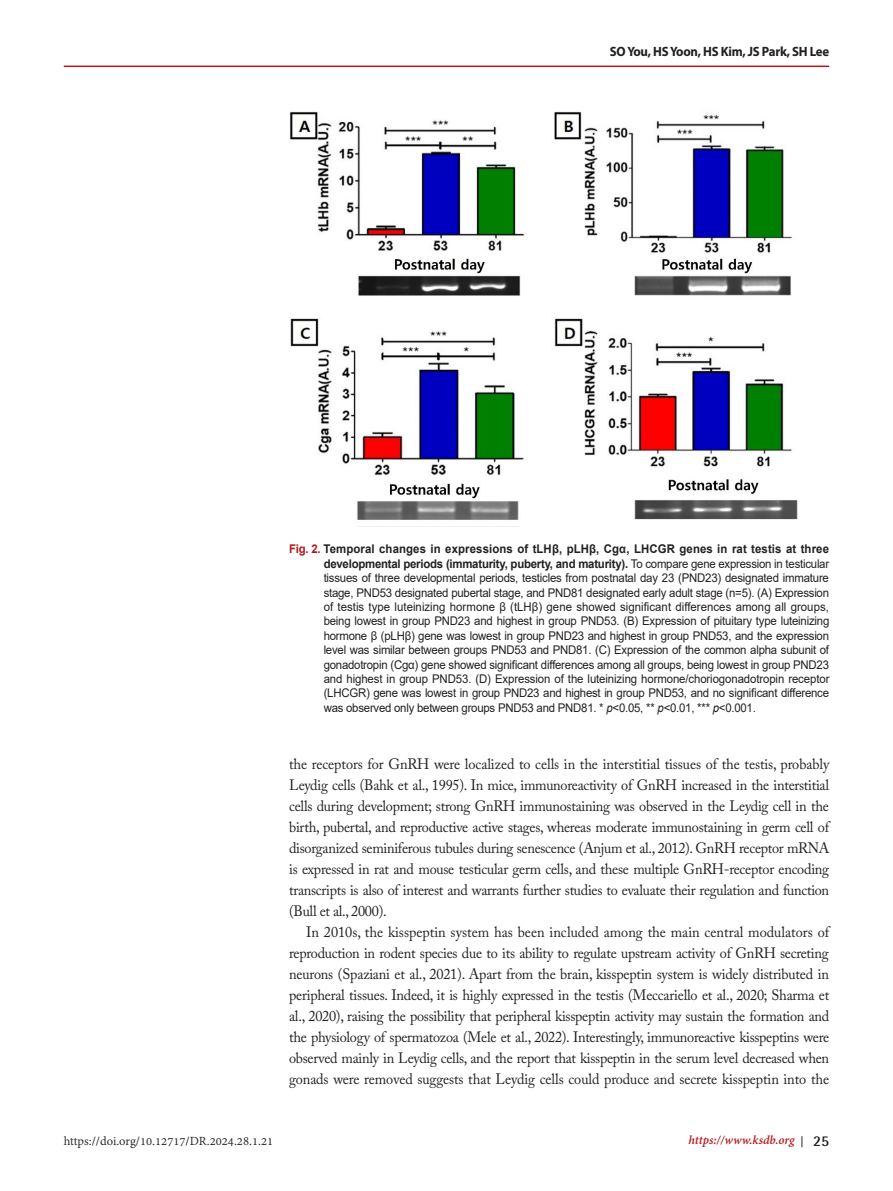
<style>
.page{position:relative;width:893px;height:1191px;background:#fff}
.page>*{position:absolute;margin:0;border:0;box-sizing:border-box;transform-origin:0 0}
.main_text_author_con{font:15px/21px "Adobe Caslon Pro";letter-spacing:-.015em;color:#231f20;text-align:justify;scale:.95 1}
.t1{font:13.5px "Adobe Devanagari";color:#231f20}
.t2{font:700 13.5px "Myriad Pro";letter-spacing:-.02em;color:#231f20;scale:.95 1}
.t3{font:italic 700 13.5px "Adobe Devanagari";color:#b4181d}
.table_title{font:12px/14.4px "Arial";letter-spacing:-.02em;color:#231f20;text-align:justify;scale:.95 1}
.s1{font-weight:700;color:#b4181d}
.s2{font-weight:700}
.s3{font-style:italic}
.s4{font-family:"Century Gothic";font-style:normal;font-size:12px;color:#231f20}
.s5{font-family:"Rotis Semi Sans Std";font-style:normal;font-size:15px;color:#231f20}
</style>
<div class="page">
<hr style="left:64px;top:66px;width:765px;height:1px;background:#b4181d">
<img style="left:289px;top:111px;width:509px;height:409px">
<p class="t2" style="left:610px;top:43px;width:232px">SO You, HS Yoon, HS Kim, JS Park, SH Lee</p>
<p class="table_title" style="left:324px;top:542px;width:534px;text-indent:-35px"><span class="s1">Fig. 2.</span> <span class="s2">Temporal changes in expressions of tLHβ, pLHβ, Cgα, LHCGR genes in rat testis at three developmental periods (immaturity, puberty, and maturity).</span> To compare gene expression in testicular tissues of three developmental periods, testicles from postnatal day 23 (PND23) designated immature stage, PND53 designated pubertal stage, and PND81 designated early adult stage (n=5). (A) Expression of testis type luteinizing hormone β (tLHβ) gene showed significant differences among all groups, being lowest in group PND23 and highest in group PND53. (B) Expression of pituitary type luteinizing hormone β (pLHβ) gene was lowest in group PND23 and highest in group PND53, and the expression level was similar between groups PND53 and PND81. (C) Expression of the common alpha subunit of gonadotropin (Cgα) gene showed significant differences among all groups, being lowest in group PND23 and highest in group PND53. (D) Expression of the luteinizing hormone/choriogonadotropin receptor (LHCGR) gene was lowest in group PND23 and highest in group PND53, and no significant difference was observed only between groups PND53 and PND81. * <span class="s3">p</span>&lt;0.05, ** <span class="s3">p</span>&lt;0.01, *** <span class="s3">p</span>&lt;0.001.</p>
<p class="main_text_author_con" style="left:289px;top:753px;width:570px">the receptors for GnRH were localized to cells in the interstitial tissues of the testis, probably Leydig cells (Bahk et al., 1995). In mice, immunoreactivity of GnRH increased in the interstitial cells during development; strong GnRH immunostaining was observed in the Leydig cell in the birth, pubertal, and reproductive active stages, whereas moderate immunostaining in germ cell of disorganized seminiferous tubules during senescence (Anjum et al., 2012). GnRH receptor mRNA is expressed in rat and mouse testicular germ cells, and these multiple GnRH-receptor encoding transcripts is also of interest and warrants further studies to evaluate their regulation and function (Bull et al., 2000).</p>
<p class="main_text_author_con" style="left:289px;top:921px;width:570px;text-indent:17px">In 2010s, the kisspeptin system has been included among the main central modulators of reproduction in rodent species due to its ability to regulate upstream activity of GnRH secreting neurons (Spaziani et al., 2021). Apart from the brain, kisspeptin system is widely distributed in peripheral tissues. Indeed, it is highly expressed in the testis (Meccariello et al., 2020; Sharma et al., 2020), raising the possibility that peripheral kisspeptin activity may sustain the formation and the physiology of spermatozoa (Mele et al., 2022). Interestingly, immunoreactive kisspeptins were observed mainly in Leydig cells, and the report that kisspeptin in the serum level decreased when gonads were removed suggests that Leydig cells could produce and secrete kisspeptin into the</p>
<p class="t1" style="left:64px;top:1133px;width:211px">https://doi.org/10.12717/DR.2024.28.1.21</p>
<p class="t3" style="left:688px;top:1132px;width:142px">https://www.ksdb.org <span class="s4">|</span> <span class="s5">25</span></p>
</div>
